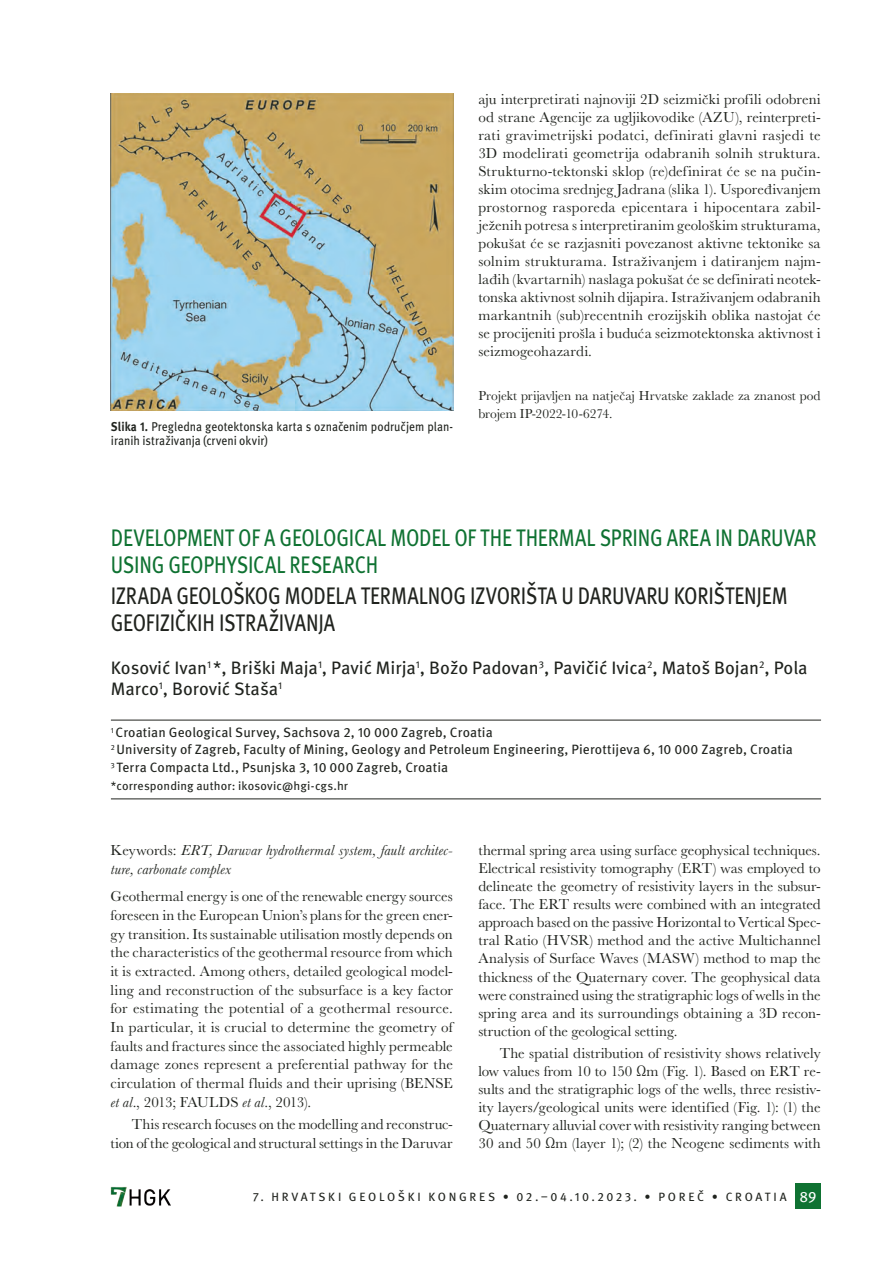
<style>
.page{position:relative;width:893px;height:1263px;background:#fff}
.page>*{position:absolute;margin:0;border:0;box-sizing:border-box;transform-origin:0 0}
.t1{font:24px/27px "Meta Pro";letter-spacing:-.015em;color:#0f7232;scale:.82 1}
.t2{font:24px/27px "Meta Pro";letter-spacing:-.015em;color:#20231e;scale:.82 1}
.t3{font:18px/21px "Meta Pro";color:#20231e}
.t4{font:15px/18px "Baskerville MT Pro";color:#20231e;text-align:justify}
.t5{font:italic 15px/18.6px "Baskerville MT Pro";letter-spacing:.01em;color:#20231e}
.t6{font:13.5px/17.1px "Meta Pro";letter-spacing:.01em;color:#20231e}
.t7{font:13.5px/18px "Baskerville MT Pro";color:#20231e}
.t8{font:12.75px/13.5px "Meta Pro";color:#20231e;scale:.9 1}
.t9{font:12px "Meta Pro";letter-spacing:.225em;color:#20231e}
.t10{font:12px "Meta Pro";letter-spacing:.01em;color:#20231e}
.s1{font-weight:700}
.s2{font-style:normal}
.s3{font-style:italic}
.s4{font-size:15px;color:#fff}
</style>
<div class="page">
<div style="left:795px;top:1184px;width:26px;height:25px;background:#0f7232"></div>
<img style="left:111px;top:1187px;width:59px;height:20px">
<hr style="left:111px;top:720px;width:710px;height:1px;background:#20231e">
<hr style="left:111px;top:799px;width:710px;height:1px;background:#20231e">
<img style="left:111px;top:94px;width:342px;height:317px">
<p class="t8" style="left:111px;top:421px;width:382px"><span class="s1">Slika 1.</span> Pregledna geotektonska karta s označenim područjem plan&shy;iranih istraživanja (crveni okvir)</p>
<p class="t4" style="left:478px;top:90px;width:344px">aju interpretirati najnoviji 2D seizmički profili odobreni od strane Agencije za ugljikovodike (AZU), reinterpreti&shy;rati gravimetrijski podatci, definirati glavni rasjedi te 3D modelirati geometrija odabranih solnih struktura.<br>Strukturno-tektonski sklop (re)definirat će se na pučin&shy;skim otocima srednjeg Jadrana (slika 1). Uspoređivanjem prostornog rasporeda epicentara i hipocentara zabil&shy;ježenih potresa s interpretiranim geološkim strukturama, pokušat će se razjasniti povezanost aktivne tektonike sa solnim strukturama. Istraživanjem i datiranjem najm&shy;lađih (kvartarnih) naslaga pokušat će se definirati neotek&shy;tonska aktivnost solnih dijapira. Istraživanjem odabranih markantnih (sub)recentnih erozijskih oblika nastojat će se procijeniti prošla i buduća seizmotektonska aktivnost i seizmogeohazardi.</p>
<p class="t7" style="left:478px;top:387px;width:344px">Projekt prijavljen na natječaj Hrvatske zaklade za znanost pod brojem IP-2022-10-6274.</p>
<h1 class="t1" style="left:111px;top:525px;width:862px">DEVELOPMENT OF A GEOLOGICAL MODEL OF THE THERMAL SPRING AREA IN DARUVAR<br>USING GEOPHYSICAL RESEARCH</h1>
<h1 class="t2" style="left:111px;top:583px;width:827px">IZRADA GEOLOŠKOG MODELA TERMALNOG IZVORIŠTA U DARUVARU KORIŠTENJEM<br>GEOFIZIČKIH ISTRAŽIVANJA</h1>
<p class="t3" style="left:111px;top:657px;width:698px">Kosović Ivan<sup>1</sup> *, Briški Maja<sup>1</sup>, Pavić Mirja<sup>1</sup>, Božo Padovan<sup>3</sup>, Pavičić Ivica<sup>2</sup>, Matoš Bojan<sup>2</sup>, Pola<br>Marco<sup>1</sup>, Borović Staša<sup>1</sup></p>
<p class="t6" style="left:111px;top:724px;width:684px"><sup>1</sup> Croatian Geological Survey, Sachsova 2, 10 000 Zagreb, Croatia<br><sup>2</sup> University of Zagreb, Faculty of Mining, Geology and Petroleum Engineering, Pierottijeva 6, 10 000 Zagreb, Croatia<br><sup>3</sup> Terra Compacta Ltd., Psunjska 3, 10 000 Zagreb, Croatia</p>
<p class="t10" style="left:111px;top:778px;width:239px">*corresponding author: ikosovic@hgi-cgs.hr</p>
<p class="t5" style="left:111px;top:841px;width:344px"><span class="s2">Keywords:</span> ERT, Daruvar hydrothermal system, fault architec&shy;ture, carbonate complex</p>
<p class="t4" style="left:111px;top:887px;width:344px;line-height:18.6px">Geothermal energy is one of the renewable energy sources foreseen in the European Union’s plans for the green ener&shy;gy transition. Its sustainable utilisation mostly depends on the characteristics of the geothermal resource from which it is extracted. Among others, detailed geological model&shy;ling and reconstruction of the subsurface is a key factor for estimating the potential of a geothermal resource.<br>In particular, it is crucial to determine the geometry of faults and fractures since the associated highly permeable damage zones represent a preferential pathway for the circulation of thermal fluids and their uprising (BENSE <span class="s3">et al</span>., 2013; FAULDS <span class="s3">et al</span>., 2013).</p>
<p class="t4" style="left:111px;top:1115px;width:344px;line-height:18.6px;text-align:right">This research focuses on the modelling and reconstruc&shy;tion of the geological and structural settings in the Daruvar</p>
<p class="t4" style="left:478px;top:841px;width:344px">thermal spring area using surface geophysical techniques.<br>Electrical resistivity tomography (ERT) was employed to delineate the geometry of resistivity layers in the subsur&shy;face. The ERT results were combined with an integrated approach based on the passive Horizontal to Vertical Spec&shy;tral Ratio (HVSR) method and the active Multichannel Analysis of Surface Waves (MASW) method to map the thickness of the Quaternary cover. The geophysical data were constrained using the stratigraphic logs of wells in the spring area and its surroundings obtaining a 3D recon&shy;struction of the geological setting.</p>
<p class="t4" style="left:478px;top:1044px;width:344px;text-indent:21px">The spatial distribution of resistivity shows relatively low values from 10 to 150 Ωm (Fig. 1). Based on ERT re&shy;sults and the stratigraphic logs of the wells, three resistiv&shy;ity layers/geological units were identified (Fig. 1): (1) the Quaternary alluvial cover with resistivity ranging between 30 and 50 Ωm (layer 1); (2) the Neogene sediments with</p>
<p class="t9" style="left:253px;top:1189px;width:565px">7. HRVATSKI GEOLOŠKI KONGRES • 02.–04.10.2023. • POREČ • CROATIA <span class="s4">89</span></p>
</div>
